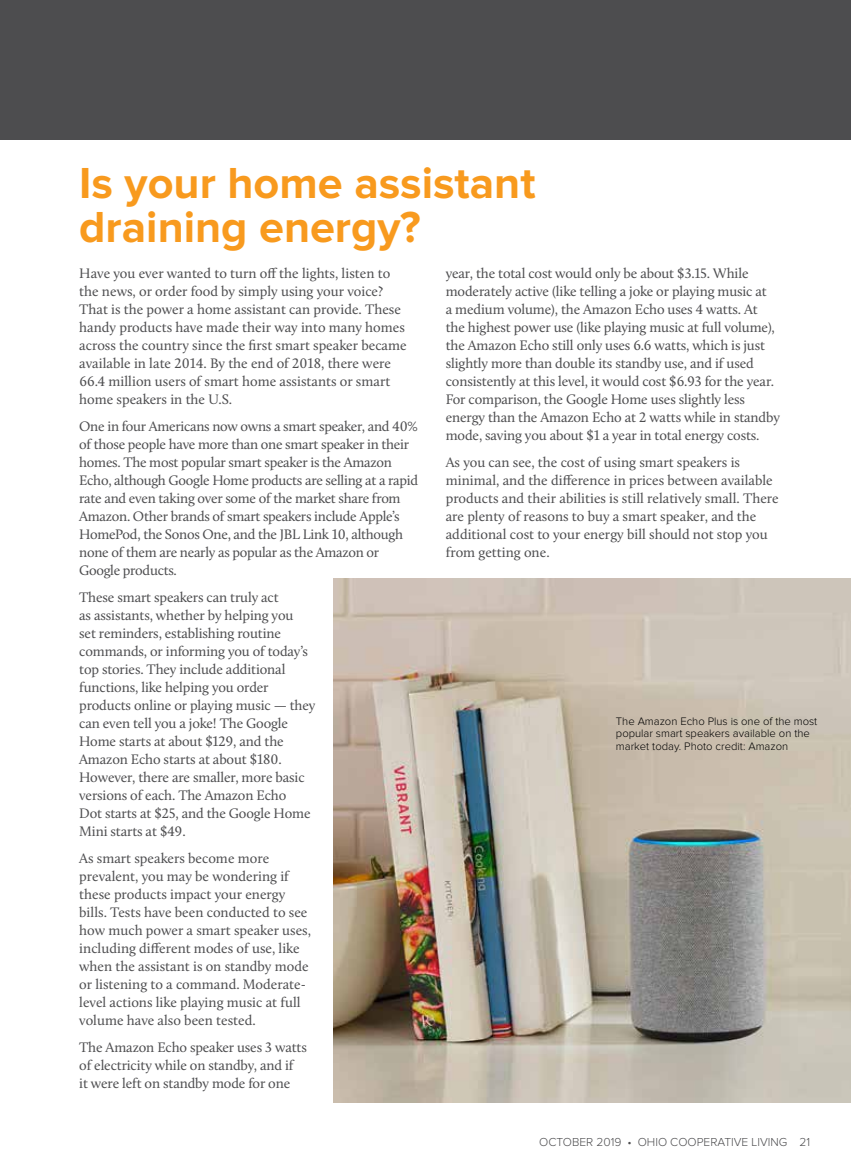
<style>
.page{position:relative;width:851px;height:1175px;background:#fff}
.page>*{position:absolute;margin:0;border:0;box-sizing:border-box;transform-origin:0 0}
.t1{font:700 45px/43.5px "Proxima Nova";color:#f89a1e}
.t2{font:14.25px/18px "Calluna";letter-spacing:-.01em;color:#4d4d4f}
.t3{font:300 12px "Proxima Nova";color:#4d4d4f}
.t4{font:300 11.25px/12.8px "Proxima Nova";color:#000}
</style>
<div class="page">
<div style="left:0;top:0;width:850px;height:140px;background:#4d4d4f"></div>
<img style="left:333px;top:578px;width:517px;height:524px">
<h1 class="t1" style="left:79px;top:163px;width:458px">Is your home assistant draining energy?</h1>
<p class="t2" style="left:79px;top:264px;width:329px">Have you ever wanted to turn off the lights, listen to the news, or order food by simply using your voice?<br>That is the power a home assistant can provide. These handy products have made their way into many homes across the country since the first smart speaker became available in late 2014. By the end of 2018, there were 66.4 million users of smart home assistants or smart home speakers in the U.S.</p>
<p class="t2" style="left:79px;top:417px;width:340px">One in four Americans now owns a smart speaker, and 40% of those people have more than one smart speaker in their homes. The most popular smart speaker is the Amazon Echo, although Google Home products are selling at a rapid rate and even taking over some of the market share from Amazon. Other brands of smart speakers include Apple’s HomePod, the Sonos One, and the JBL Link 10, although none of them are nearly as popular as the Amazon or Google products.</p>
<p class="t2" style="left:79px;top:588px;width:238px">These smart speakers can truly act<br>as assistants, whether by helping you<br>set reminders, establishing routine commands, or informing you of today’s top stories. They include additional functions, like helping you order products online or playing music — they can even tell you a joke! The Google Home starts at about $129, and the Amazon Echo starts at about $180.<br>However, there are smaller, more basic versions of each. The Amazon Echo<br>Dot starts at $25, and the Google Home Mini starts at $49.</p>
<p class="t2" style="left:79px;top:849px;width:233px">As smart speakers become more prevalent, you may be wondering if these products impact your energy bills. Tests have been conducted to see how much power a smart speaker uses, including different modes of use, like when the assistant is on standby mode or listening to a command. Moderate&shy;level actions like playing music at full volume have also been tested.</p>
<p class="t2" style="left:79px;top:1038px;width:229px">The Amazon Echo speaker uses 3 watts of electricity while on standby, and if<br>it were left on standby mode for one</p>
<p class="t2" style="left:445px;top:264px;width:336px">year, the total cost would only be about $3.15. While moderately active (like telling a joke or playing music at<br>a medium volume), the Amazon Echo uses 4 watts. At the highest power use (like playing music at full volume), the Amazon Echo still only uses 6.6 watts, which is just slightly more than double its standby use, and if used consistently at this level, it would cost $6.93 for the year.<br>For comparison, the Google Home uses slightly less energy than the Amazon Echo at 2 watts while in standby mode, saving you about $1 a year in total energy costs.</p>
<p class="t2" style="left:445px;top:453px;width:334px">As you can see, the cost of using smart speakers is minimal, and the difference in prices between available products and their abilities is still relatively small. There are plenty of reasons to buy a smart speaker, and the additional cost to your energy bill should not stop you from getting one.</p>
<p class="t4" style="left:616px;top:715px;width:203px">The Amazon Echo Plus is one of the most popular smart speakers available on the market today. Photo credit: Amazon</p>
<p class="t3" style="left:539px;top:1136px;width:272px">OCTOBER 2019 • OHIO COOPERATIVE LIVING 21</p>
</div>
